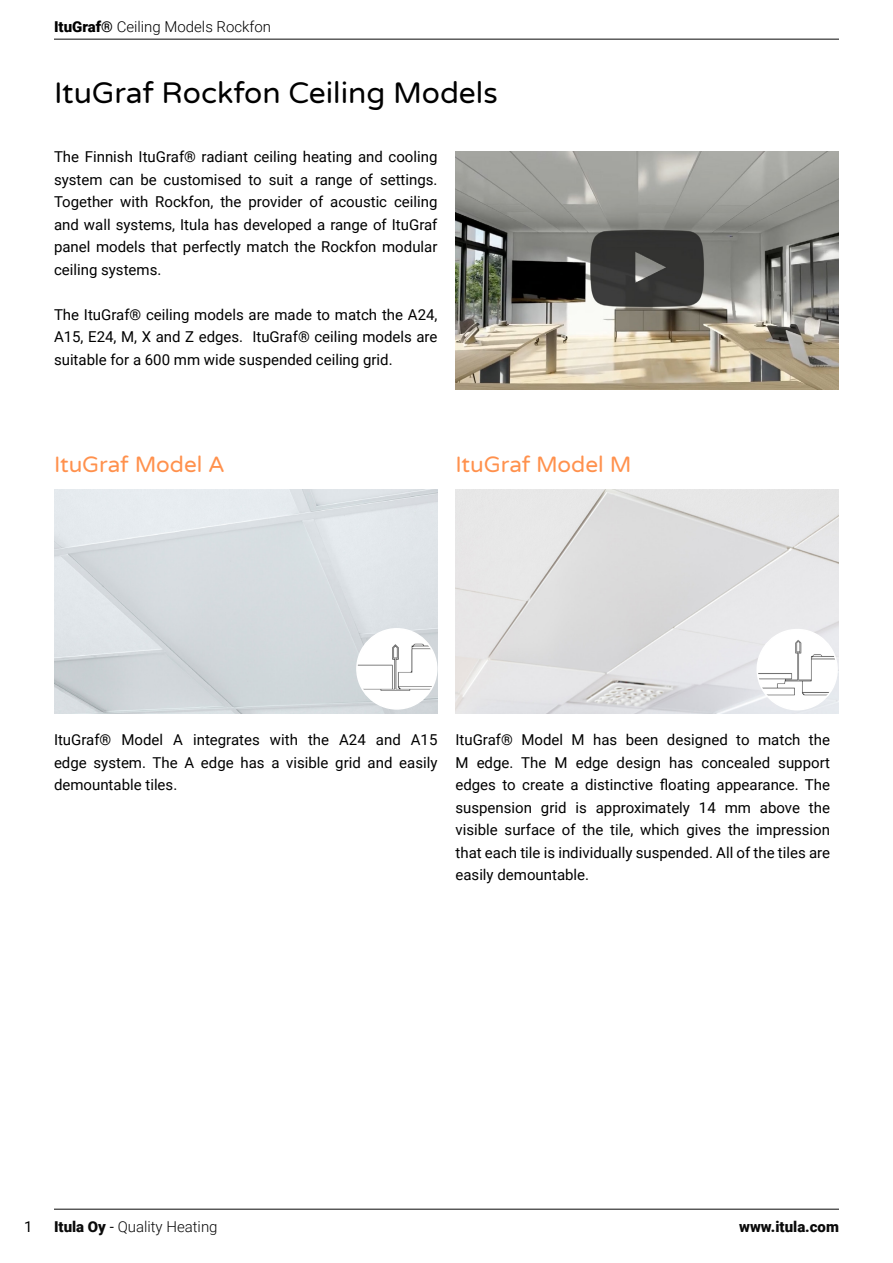
<style>
.page{position:relative;width:893px;height:1263px;background:#fff}
.page>*{position:absolute;margin:0;border:0;box-sizing:border-box;transform-origin:0 0}
.t1{font:30px "Varela Round";color:#000}
.t2{font:22.5px "Varela Round";color:#ff914d}
.t3{font:15px/22.5px "Roboto";color:#000;text-align:justify}
.t4{font:300 15px "Roboto";color:#000}
.t5{font:300 15px "Roboto";color:#0a0a0a}
.t6{font:900 15px "Roboto";color:#0a0a0a}
.s1{font-weight:900}
.s2{font-weight:400}
</style>
<div class="page">
<hr style="left:54px;top:1209px;width:785px;height:1px;background:#0a0a0a">
<hr style="left:54px;top:39px;width:785px;height:1px;background:#0a0a0a">
<img style="left:455px;top:490px;width:384px;height:224px">
<svg style="left:756px;top:629px;width:82px;height:81px"></svg>
<img style="left:455px;top:151px;width:384px;height:238px">
<img style="left:54px;top:490px;width:383px;height:224px">
<svg style="left:356px;top:628px;width:81px;height:82px"></svg>
<p class="t4" style="left:54px;top:16px;width:219px"><span class="s1">ItuGraf®</span> Ceiling Models Rockfon</p>
<h1 class="t1" style="left:54px;top:72px;width:445px">ItuGraf Rockfon Ceiling Models</h1>
<p class="t3" style="left:54px;top:145px;width:385px">The Finnish ItuGraf® radiant ceiling heating and cooling system can be customised to suit a range of settings.<br>Together with Rockfon, the provider of acoustic ceiling and wall systems, Itula has developed a range of ItuGraf panel models that perfectly match the Rockfon modular ceiling systems.</p>
<p class="t3" style="left:54px;top:303px;width:385px">The ItuGraf® ceiling models are made to match the A24, A15, E24, M, X and Z edges. ItuGraf® ceiling models are suitable for a 600 mm wide suspended ceiling grid.</p>
<h2 class="t2" style="left:54px;top:449px;width:172px">ItuGraf Model A</h2>
<h2 class="t2" style="left:455px;top:449px;width:177px">ItuGraf Model M</h2>
<p class="t3" style="left:54px;top:728px;width:385px">ItuGraf® Model A integrates with the A24 and A15 edge system. The A edge has a visible grid and easily demountable tiles.</p>
<p class="t3" style="left:455px;top:728px;width:376px">ItuGraf® Model M has been designed to match the M edge. The M edge design has concealed support edges to create a distinctive floating appearance. The suspension grid is approximately 14 mm above the visible surface of the tile, which gives the impression that each tile is individually suspended. All of the tiles are easily demountable.</p>
<p class="t3" style="left:24px;top:1215px;width:10px">1</p>
<p class="t6" style="left:739px;top:1216px;width:101px">www.itula.com</p>
<p class="t5" style="left:54px;top:1216px;width:165px"><span class="s1">Itula Oy</span> <span class="s2">-</span> Quality Heating</p>
</div>
